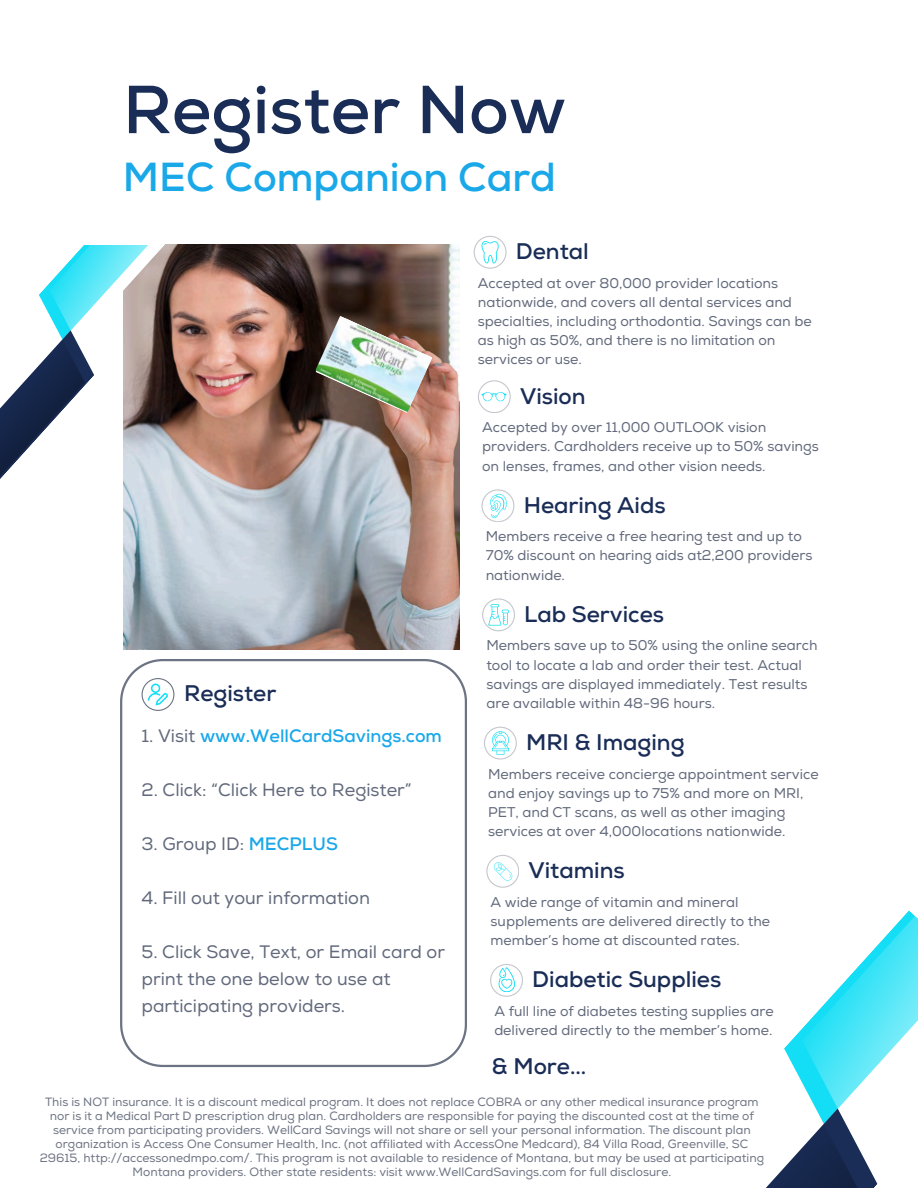
<style>
.page{position:relative;width:918px;height:1188px;background:#fff}
.page>*{position:absolute;margin:0;border:0;box-sizing:border-box;transform-origin:0 0}
.t1{font:700 67.8px "Nexa";color:#1a2d57}
.t2{font:700 40.5px "Nexa";color:#1aa8e9}
.t3{font:700 22.65px "Nexa";color:#1a2d57}
.t4{font:18px/27px "Nexa";color:#61697b}
.t5{font:700 18px "Nexa";color:#1aa8e9}
.t6{font:14.1px/19.2px "Nexa";color:#61697b}
.t7{font:12px/14px "Nexa";color:#6c7382;text-align:center}
.s1{font-weight:400;color:#61697b}
.s2{font-weight:700;color:#1aa8e9}
</style>
<div class="page">
<img style="left:123px;top:245px;width:336px;height:405px">
<svg style="left:148px;top:244px;width:57px;height:337px;background:#9b8c89"></svg>
<svg style="left:0;top:245px;width:148px;height:336px"></svg>
<div style="left:13px;top:197px;width:141px;height:48px;background:#fff"></div>
<svg style="left:120px;top:659px;width:347px;height:408px"></svg>
<img style="left:315px;top:316px;width:117px;height:96px">
<svg style="left:474px;top:236px;width:32px;height:32px"></svg>
<svg style="left:478px;top:380px;width:33px;height:33px"></svg>
<svg style="left:482px;top:489px;width:32px;height:33px"></svg>
<svg style="left:482px;top:598px;width:33px;height:33px"></svg>
<svg style="left:484px;top:727px;width:33px;height:32px"></svg>
<svg style="left:486px;top:855px;width:33px;height:32px"></svg>
<svg style="left:490px;top:910px;width:428px;height:278px"></svg>
<svg style="left:142px;top:678px;width:32px;height:33px"></svg>
<h2 class="t1" style="left:123px;top:70px;width:445px">Register Now</h2>
<h2 class="t2" style="left:123px;top:153px;width:435px">MEC Companion Card</h2>
<h5 class="t3" style="left:516px;top:238px;width:75px">Dental</h5>
<h3 class="t6" style="left:478px;top:274px;width:335px">Accepted at over 80,000 provider locations nationwide, and covers all dental services and specialties, including orthodontia. Savings can be as high as 50%, and there is no limitation on services or use.</h3>
<h3 class="t3" style="left:520px;top:382px;width:67px">Vision</h3>
<p class="t6" style="left:482px;top:418px;width:338px">Accepted by over 11,000 OUTLOOK vision providers. Cardholders receive up to 50% savings on lenses, frames, and other vision needs.</p>
<h3 class="t3" style="left:524px;top:491px;width:143px">Hearing Aids</h3>
<h5 class="t6" style="left:486px;top:527px;width:328px">Members receive a free hearing test and up to<br>70% discount on hearing aids at2,200 providers nationwide.</h5>
<h3 class="t3" style="left:184px;top:680px;width:94px">Register</h3>
<p class="t5" style="left:142px;top:725px;width:302px"><span class="s1">1. Visit</span> www.WellCardSavings.com</p>
<h3 class="t4" style="left:142px;top:777px;width:272px">2. Click: “Click Here to Register”</h3>
<p class="t4" style="left:142px;top:831px;width:198px">3. Group ID: <span class="s2">MECPLUS</span></p>
<h5 class="t4" style="left:142px;top:885px;width:230px">4. Fill out your information</h5>
<p class="t4" style="left:142px;top:939px;width:305px">5. Click Save, Text, or Email card or print the one below to use at participating providers.</p>
<h5 class="t3" style="left:524px;top:601px;width:141px">Lab Services</h5>
<h3 class="t6" style="left:486px;top:636px;width:333px">Members save up to 50% using the online search tool to locate a lab and order their test. Actual savings are displayed immediately. Test results are available within 48-96 hours.</h3>
<h3 class="t3" style="left:526px;top:729px;width:160px">MRI &amp; Imaging</h3>
<p class="t6" style="left:488px;top:765px;width:332px">Members receive concierge appointment service and enjoy savings up to 75% and more on MRI, PET, and CT scans, as well as other imaging services at over 4,000locations nationwide.</p>
<h4 class="t3" style="left:529px;top:857px;width:98px">Vitamins</h4>
<h4 class="t6" style="left:491px;top:893px;width:281px">A wide range of vitamin and mineral supplements are delivered directly to the member’s home at discounted rates.</h4>
<h4 class="t3" style="left:532px;top:966px;width:190px">Diabetic Supplies</h4>
<h4 class="t6" style="left:494px;top:1002px;width:281px">A full line of diabetes testing supplies are delivered directly to the member’s home.</h4>
<h4 class="t3" style="left:492px;top:1053px;width:96px">&amp; More...</h4>
<h3 class="t7" style="left:40px;top:1095px;width:726px">This is NOT insurance. It is a discount medical program. It does not replace COBRA or any other medical insurance program nor is it a Medical Part D prescription drug plan. Cardholders are responsible for paying the discounted cost at the time of service from participating providers. WellCard Savings will not share or sell your personal information. The discount plan organization is Access One Consumer Health, Inc. (not affiliated with AccessOne Medcard), 84 Villa Road, Greenville, SC 29615, http://accessonedmpo.com/. This program is not available to residence of Montana, but may be used at participating Montana providers. Other state residents: visit www.WellCardSavings.com for full disclosure.</h3>
</div>
